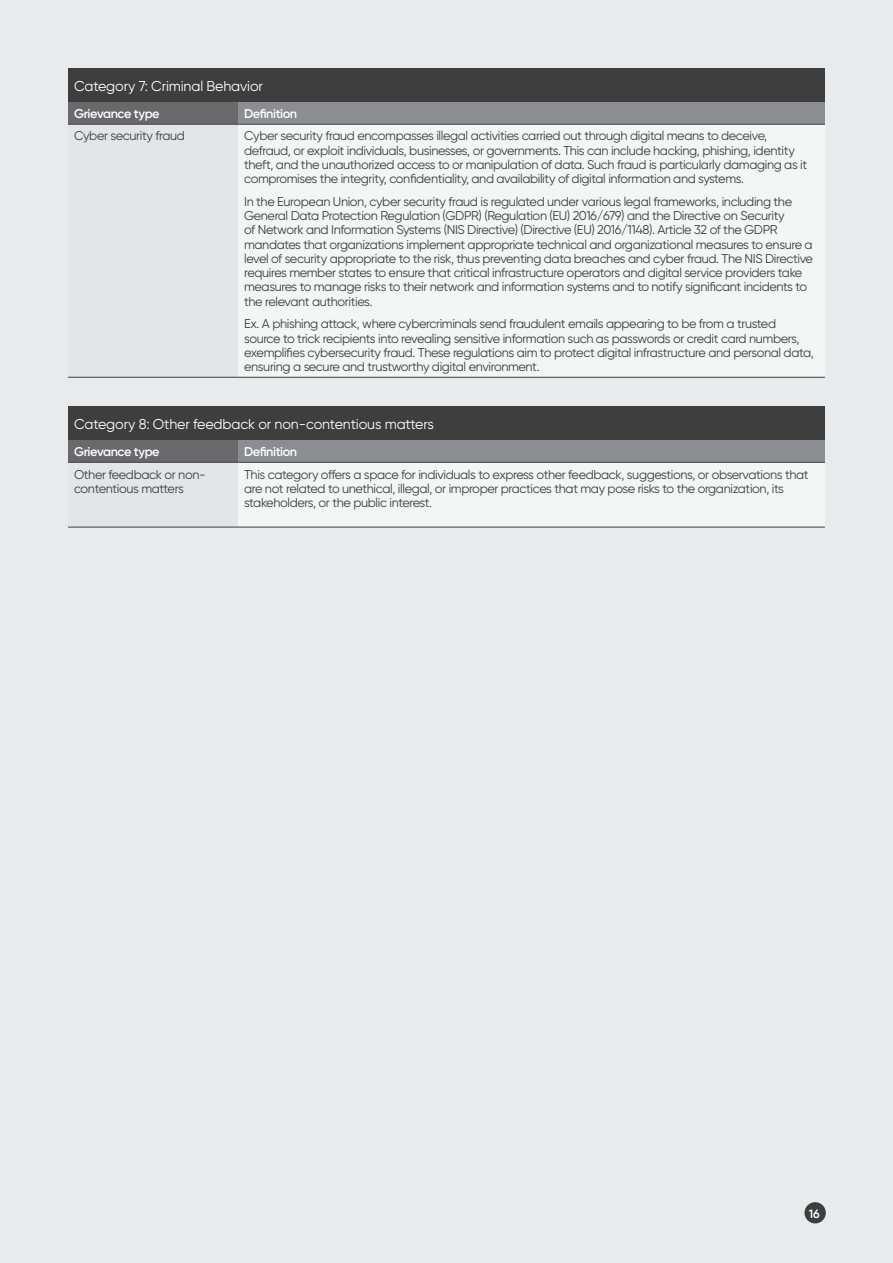
<style>
.page{position:relative;width:893px;height:1263px;background:#e9eaeb}
.page>*{position:absolute;margin:0;border:0;box-sizing:border-box;transform-origin:0 0}
.t1{font:14.25px "Gilroy";letter-spacing:-.01em;color:#fff}
.t2{font:12.75px/14.2px "Gilroy";letter-spacing:-.03em;color:#3e3e3f}
.t3{font:600 12.75px "Gilroy";letter-spacing:-.03em;color:#fff}
.t4{font:600 12px "Gilroy";color:#fff}
</style>
<div class="page">
<div style="left:804px;top:1202px;width:22px;height:21px;background:#3e3e3f;border-radius:50%"></div>
<div style="left:68px;top:68px;width:757px;height:34px;background:#3e3e3f"></div>
<div style="left:68px;top:102px;width:170px;height:22px;background:#69696c"></div>
<div style="left:238px;top:102px;width:587px;height:22px;background:#8b8d90"></div>
<div style="left:68px;top:124px;width:170px;height:253px;background:#e4e5e7"></div>
<div style="left:238px;top:124px;width:587px;height:253px;background:#f4f5f5"></div>
<hr style="left:68px;top:124px;width:170px;height:1px;background:#3e3e3f">
<hr style="left:238px;top:124px;width:587px;height:1px;background:#3e3e3f">
<hr style="left:68px;top:377px;width:170px;height:1px;background:#3e3e3f">
<hr style="left:238px;top:377px;width:587px;height:1px;background:#3e3e3f">
<div style="left:68px;top:406px;width:757px;height:34px;background:#3e3e3f"></div>
<div style="left:68px;top:440px;width:170px;height:22px;background:#69696c"></div>
<div style="left:238px;top:440px;width:587px;height:22px;background:#8b8d90"></div>
<div style="left:68px;top:462px;width:170px;height:65px;background:#e4e5e7"></div>
<div style="left:238px;top:462px;width:587px;height:65px;background:#f4f5f5"></div>
<hr style="left:68px;top:462px;width:170px;height:1px;background:#3e3e3f">
<hr style="left:238px;top:462px;width:587px;height:1px;background:#3e3e3f">
<hr style="left:68px;top:527px;width:170px;height:1px;background:#3e3e3f">
<hr style="left:238px;top:527px;width:587px;height:1px;background:#3e3e3f">
<p class="t1" style="left:74px;top:77px;width:191px">Category 7: Criminal Behavior</p>
<p class="t3" style="left:74px;top:106px;width:87px">Grievance type</p>
<p class="t3" style="left:244px;top:106px;width:55px">Definition</p>
<p class="t2" style="left:74px;top:129px;width:112px">Cyber security fraud</p>
<p class="t2" style="left:244px;top:129px;width:565px">Cyber security fraud encompasses illegal activities carried out through digital means to deceive, defraud, or exploit individuals, businesses, or governments. This can include hacking, phishing, identity theft, and the unauthorized access to or manipulation of data. Such fraud is particularly damaging as it compromises the integrity, confidentiality, and availability of digital information and systems.</p>
<p class="t2" style="left:244px;top:194px;width:570px">In the European Union, cyber security fraud is regulated under various legal frameworks, including the General Data Protection Regulation (GDPR) (Regulation (EU) 2016/679) and the Directive on Security<br>of Network and Information Systems (NIS Directive) (Directive (EU) 2016/1148). Article 32 of the GDPR mandates that organizations implement appropriate technical and organizational measures to ensure a level of security appropriate to the risk, thus preventing data breaches and cyber fraud. The NIS Directive requires member states to ensure that critical infrastructure operators and digital service providers take measures to manage risks to their network and information systems and to notify significant incidents to the relevant authorities.</p>
<p class="t2" style="left:244px;top:317px;width:571px">Ex. A phishing attack, where cybercriminals send fraudulent emails appearing to be from a trusted source to trick recipients into revealing sensitive information such as passwords or credit card numbers, exemplifies cybersecurity fraud. These regulations aim to protect digital infrastructure and personal data, ensuring a secure and trustworthy digital environment.</p>
<p class="t1" style="left:74px;top:415px;width:361px">Category 8: Other feedback or non-contentious matters</p>
<p class="t3" style="left:74px;top:444px;width:87px">Grievance type</p>
<p class="t3" style="left:244px;top:444px;width:55px">Definition</p>
<p class="t2" style="left:74px;top:467px;width:133px">Other feedback or non&shy;contentious matters</p>
<p class="t2" style="left:244px;top:467px;width:566px">This category offers a space for individuals to express other feedback, suggestions, or observations that are not related to unethical, illegal, or improper practices that may pose risks to the organization, its stakeholders, or the public interest.</p>
<p class="t4" style="left:809px;top:1206px;width:13px">16</p>
</div>
